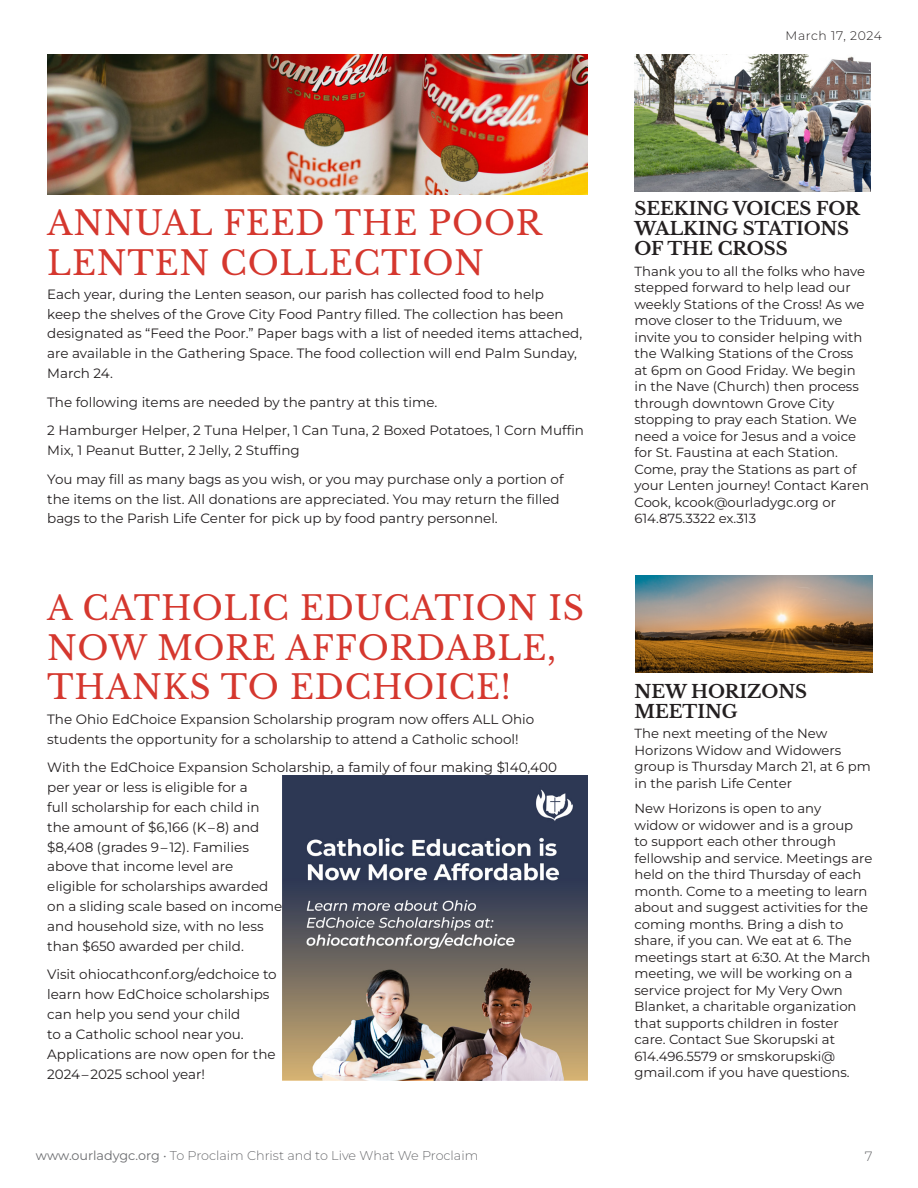
<style>
.page{position:relative;width:918px;height:1188px;background:#fff}
.page>*{position:absolute;margin:0;border:0;box-sizing:border-box;transform-origin:0 0}
.t1{font:33px/39.6px "Libre Baskerville";letter-spacing:.025em;color:#d5372e}
.t2{font:700 18px/19.8px "Libre Baskerville";color:#231f20}
.t3{font:13.5px/19.8px "Montserrat";color:#231f20}
.t4{font:300 13.5px "Montserrat";color:#6c6d70}
.t5{font:13.2px/16.5px "Montserrat";color:#231f20}
.t6{font:300 12.75px "Montserrat";color:#6c6d70}
.t7{font:300 12.3px "Montserrat";letter-spacing:.05em;color:#231f20}
.s1{font-weight:400}
</style>
<div class="page">
<img style="left:634px;top:54px;width:237px;height:138px">
<img style="left:635px;top:576px;width:238px;height:97px">
<img style="left:47px;top:54px;width:540px;height:141px">
<img style="left:282px;top:776px;width:305px;height:305px">
<p class="t7" style="left:786px;top:27px;width:98px">March 17, 2024</p>
<p class="t1" style="left:47px;top:203px;width:496px">ANNUAL FEED THE POOR<br>LENTEN COLLECTION</p>
<p class="t3" style="left:47px;top:284px;width:536px">Each year, during the Lenten season, our parish has collected food to help<br>keep the shelves of the Grove City Food Pantry filled. The collection has been designated as “Feed the Poor.” Paper bags with a list of needed items attached, are available in the Gathering Space. The food collection will end Palm Sunday, March 24.</p>
<p class="t3" style="left:47px;top:387px;width:538px;line-height:28.5px">The following items are needed by the pantry at this time.<br>2 Hamburger Helper, 2 Tuna Helper, 1 Can Tuna, 2 Boxed Potatoes, 1 Corn Muffin</p>
<p class="t3" style="left:47px;top:436px;width:518px;line-height:28.5px">Mix, 1 Peanut Butter, 2 Jelly, 2 Stuffing<br>You may fill as many bags as you wish, or you may purchase only a portion of</p>
<p class="t3" style="left:47px;top:488px;width:514px">the items on the list. All donations are appreciated. You may return the filled bags to the Parish Life Center for pick up by food pantry personnel.</p>
<p class="t1" style="left:47px;top:589px;width:538px">A CATHOLIC EDUCATION IS<br>NOW MORE AFFORDABLE,<br>THANKS TO EDCHOICE!</p>
<p class="t3" style="left:47px;top:709px;width:489px">The Ohio EdChoice Expansion Scholarship program now offers ALL Ohio students the opportunity for a scholarship to attend a Catholic school!</p>
<p class="t3" style="left:47px;top:757px;width:511px">With the EdChoice Expansion Scholarship, a family of four making $140,400 per year or less is eligible for a<br>full scholarship for each child in<br>the amount of $6,166 (K – 8) and<br>$8,408 (grades 9 – 12). Families<br>above that income level are<br>eligible for scholarships awarded<br>on a sliding scale based on income<br>and household size, with no less<br>than $650 awarded per child.</p>
<p class="t3" style="left:47px;top:964px;width:231px">Visit ohiocathconf.org/edchoice to learn how EdChoice scholarships can help you send your child<br>to a Catholic school near you.<br>Applications are now open for the<br>2024 – 2025 school year!</p>
<p class="t2" style="left:634px;top:199px;width:227px">SEEKING VOICES FOR<br>WALKING STATIONS<br>OF THE CROSS</p>
<p class="t5" style="left:634px;top:263px;width:236px">Thank you to all the folks who have stepped forward to help lead our weekly Stations of the Cross! As we move closer to the Triduum, we invite you to consider helping with the Walking Stations of the Cross at 6pm on Good Friday. We begin in the Nave (Church) then process through downtown Grove City stopping to pray each Station. We need a voice for Jesus and a voice for St. Faustina at each Station.<br>Come, pray the Stations as part of your Lenten journey! Contact Karen<br>Cook, kcook@ourladygc.org or<br>614.875.3322 ex.313</p>
<p class="t2" style="left:634px;top:681px;width:174px">NEW HORIZONS<br>MEETING</p>
<p class="t5" style="left:634px;top:725px;width:238px">The next meeting of the New<br>Horizons Widow and Widowers group is Thursday March 21, at 6 pm in the parish Life Center</p>
<p class="t5" style="left:634px;top:800px;width:239px">New Horizons is open to any<br>widow or widower and is a group<br>to support each other through fellowship and service. Meetings are held on the third Thursday of each month. Come to a meeting to learn about and suggest activities for the coming months. Bring a dish to share, if you can. We eat at 6. The meetings start at 6:30. At the March meeting, we will be working on a service project for My Very Own<br>Blanket, a charitable organization that supports children in foster care. Contact Sue Skorupski at<br>614.496.5579 or smskorupski@ gmail.com if you have questions.</p>
<p class="t6" style="left:36px;top:1147px;width:444px"><span class="s1">www.ourladygc.org</span> • To Proclaim Christ and to Live What We Proclaim</p>
<p class="t4" style="left:865px;top:1147px;width:9px">7</p>
</div>
